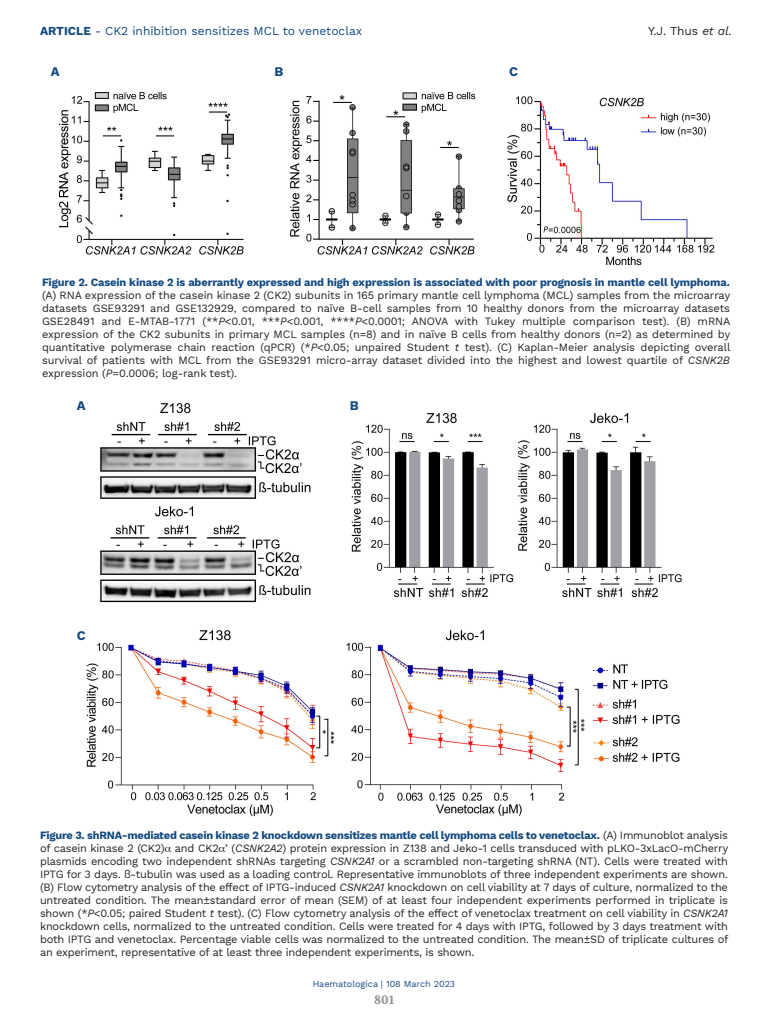
<style>
.page{position:relative;width:768px;height:1024px;background:#fff}
.page>*{position:absolute;margin:0;border:0;box-sizing:border-box;transform-origin:0 0}
.t1{font:700 13px "Work Sans";color:#134a80}
.t2{font:12px "Work Sans";color:#134a80}
.t3{font:12px "Work Sans";color:#222221}
.t4{font:700 12px "Volkhov";color:#919190}
.t5{font:11px/13px "Work Sans";letter-spacing:-.02em;color:#222221;text-align:justify}
.t6{font:700 11px "Work Sans";letter-spacing:-.01em;color:#134a80}
.t7{font:9px "Work Sans";color:#134a80}
.s1{font-weight:700}
.s2{font-style:italic}
.s3{font-weight:700;color:#134a80}
</style>
<div class="page">
<img style="left:58px;top:92px;width:657px;height:174px">
<img style="left:86px;top:403px;width:596px;height:414px">
<p class="t2" style="left:40px;top:24px;width:324px"><span class="s1">ARTICLE</span> - CK2 inhibition sensitizes MCL to venetoclax</p>
<p class="t3" style="left:648px;top:24px;width:85px">Y.J. Thus <span class="s2">et al.</span></p>
<p class="t1" style="left:51px;top:64px;width:10px">A</p>
<p class="t1" style="left:275px;top:64px;width:10px">B</p>
<p class="t1" style="left:509px;top:64px;width:10px">C</p>
<p class="t6" style="left:42px;top:276px;width:690px">Figure 2. Casein kinase 2 is aberrantly expressed and high expression is associated with poor prognosis in mantle cell lymphoma.</p>
<p class="t5" style="left:42px;top:289px;width:690px">(A) RNA expression of the casein kinase 2 (CK2) subunits in 165 primary mantle cell lymphoma (MCL) samples from the microarray datasets GSE93291 and GSE132929, compared to naïve B-cell samples from 10 healthy donors from the microarray datasets GSE28491 and E-MTAB-1771 (**<span class="s2">P</span>&lt;0.01, ***<span class="s2">P</span>&lt;0.001, ****<span class="s2">P</span>&lt;0.0001; ANOVA with Tukey multiple comparison test). (B) mRNA expression of the CK2 subunits in primary MCL samples (n=8) and in naïve B cells from healthy donors (n=2) as determined by quantitative polymerase chain reaction (qPCR) (*<span class="s2">P</span>&lt;0.05; unpaired Student <span class="s2">t</span> test). (C) Kaplan-Meier analysis depicting overall survival of patients with MCL from the GSE93291 micro-array dataset divided into the highest and lowest quartile of <span class="s2">CSNK2B </span>expression (<span class="s2">P</span>=0.0006; log-rank test).</p>
<p class="t1" style="left:77px;top:397px;width:10px">A</p>
<p class="t1" style="left:350px;top:397px;width:10px">B</p>
<p class="t1" style="left:77px;top:628px;width:10px">C</p>
<p class="t5" style="left:40px;top:829px;width:690px"><span class="s3">Figure 3. shRNA-mediated casein kinase 2 knockdown sensitizes mantle cell lymphoma cells to venetoclax.</span> (A) Immunoblot analysis of casein kinase 2 (CK2) and CK2 ’ (<span class="s2">CSNK2A2</span>) protein expression in Z138 and Jeko-1 cells transduced with pLKO-3xLacO-mCherry plasmids encoding two independent shRNAs targeting <span class="s2">CSNK2A1</span> or a scrambled non-targeting shRNA (NT). Cells were treated with IPTG for 3 days. ß-tubulin was used as a loading control. Representative immunoblots of three independent experiments are shown. (B) Flow cytometry analysis of the effect of IPTG-induced <span class="s2">CSNK2A1</span> knockdown on cell viability at 7 days of culture, normalized to the untreated condition. The mean±standard error of mean (SEM) of at least four independent experiments performed in triplicate is shown (*<span class="s2">P</span>&lt;0.05; paired Student <span class="s2">t</span> test). (C) Flow cytometry analysis of the effect of venetoclax treatment on cell viability in <span class="s2">CSNK2A1 </span>knockdown cells, normalized to the untreated condition. Cells were treated for 4 days with IPTG, followed by 3 days treatment with both IPTG and venetoclax. Percentage viable cells was normalized to the untreated condition. The mean±SD of triplicate cultures of an experiment, representative of at least three independent experiments, is shown.</p>
<p class="t7" style="left:313px;top:978px;width:144px">Haematologica | 108 March 2023</p>
<p class="t4" style="left:374px;top:992px;width:21px">801</p>
</div>
